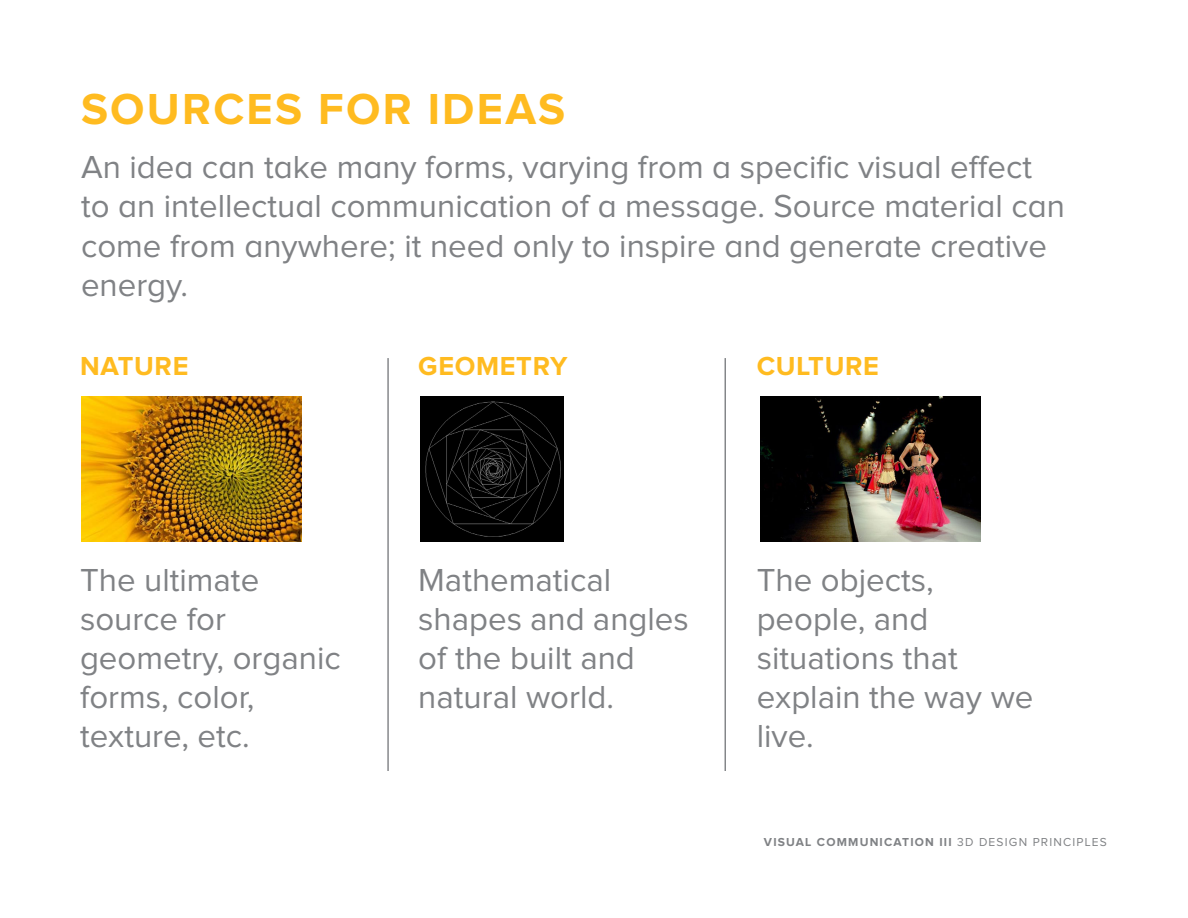
<style>
.page{position:relative;width:1188px;height:918px;background:#fff}
.page>*{position:absolute;margin:0;border:0;box-sizing:border-box;transform-origin:0 0}
.t1{font:700 45px "Proxima Nova";letter-spacing:.05em;color:#ffbb20}
.t2{font:33px/39px "Proxima Nova";color:#808285}
.t3{font:700 27px "Proxima Nova";letter-spacing:.025em;color:#ffbb20}
.t4{font:700 12px "Proxima Nova";letter-spacing:.1em;color:#808285}
.s1{font-weight:400}
</style>
<div class="page">
<hr style="left:387px;top:358px;width:2px;height:413px;background:#808285">
<hr style="left:725px;top:358px;width:1px;height:413px;background:#808285">
<img style="left:81px;top:396px;width:220px;height:146px">
<img style="left:760px;top:396px;width:221px;height:146px">
<img style="left:420px;top:396px;width:144px;height:146px">
<h1 class="t1" style="left:81px;top:88px;width:486px">SOURCES FOR IDEAS</h1>
<p class="t2" style="left:81px;top:148px;width:986px;line-height:39.6px">An idea can take many forms, varying from a specific visual effect to an intellectual communication of a message. Source material can come from anywhere; it need only to inspire and generate creative energy.</p>
<p class="t3" style="left:80px;top:353px;width:110px">NATURE</p>
<p class="t2" style="left:80px;top:562px;width:262px">The ultimate source for geometry, organic forms, color, texture, etc.</p>
<p class="t3" style="left:418px;top:353px;width:151px">GEOMETRY</p>
<p class="t3" style="left:757px;top:353px;width:124px">CULTURE</p>
<p class="t2" style="left:418px;top:562px;width:272px">Mathematical shapes and angles of the built and natural world.</p>
<p class="t2" style="left:757px;top:562px;width:278px">The objects, people, and situations that explain the way we live.</p>
<p class="t4" style="left:764px;top:837px;width:345px">VISUAL COMMUNICATION III <span class="s1">3D DESIGN PRINCIPLES</span></p>
</div>
